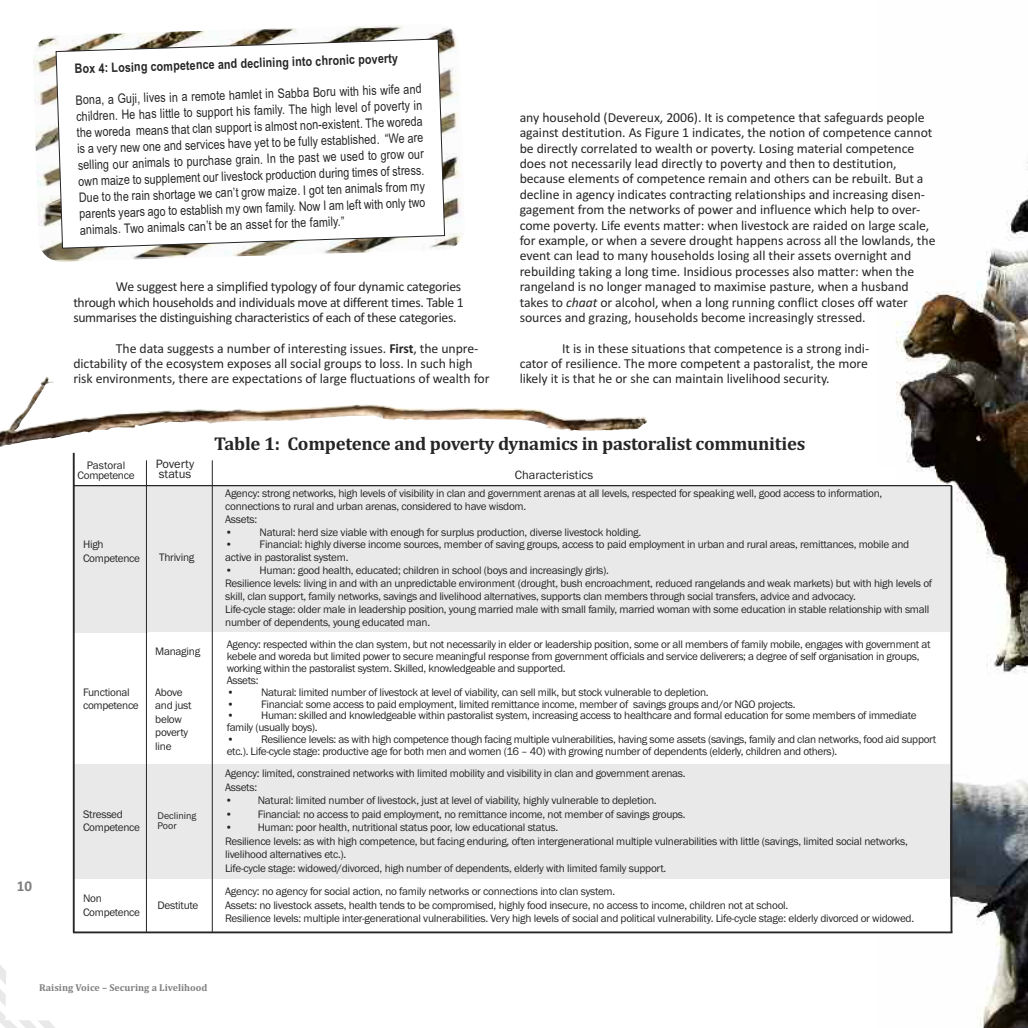
<style>
.page{position:relative;width:1028px;height:1028px;background:#fff}
.page>*{position:absolute;margin:0;border:0;box-sizing:border-box;transform-origin:0 0}
.t1{font:700 18.75px "Cambria";letter-spacing:-.015em;color:#272627}
.t2{font:700 15px "Calibri";color:#7d7d7d}
.t3{font:13.75px/15.4px "Calibri";letter-spacing:-.005em;color:#272627}
.t4{font:13.75px/15.4px "Calibri";letter-spacing:-.025em;color:#272627}
.t5{font:13.12px/16.2px "Arial Narrow";color:#272627;text-align:justify}
.t6{font:700 13.12px "Arial Narrow";color:#272627}
.t7{font:12.5px/10px "Franklin Gothic";color:#272627}
.t8{font:11.25px/13.5px "Franklin Gothic";letter-spacing:-.025em;color:#272627}
.t9{font:700 10px "Cambria";color:#828182}
.t10{font:10px/10px "Franklin Gothic";color:#272627}
.s1{font-weight:700}
.s2{font-style:italic}
</style>
<div class="page">
<svg style="left:0;top:965px;width:55px;height:63px"></svg>
<div style="left:74px;top:486px;width:74px;height:146px;background:#e9e9e9"></div>
<div style="left:147px;top:485px;width:66px;height:146px;background:#e9e9e9"></div>
<div style="left:74px;top:764px;width:73px;height:115px;background:#e9e9e9"></div>
<div style="left:145px;top:763px;width:68px;height:116px;background:#e9e9e9"></div>
<img style="left:877px;top:161px;width:151px;height:867px">
<img style="left:33px;top:25px;width:429px;height:237px">
<svg style="left:55px;top:38px;width:390px;height:211px"></svg>
<div style="left:212px;top:466px;width:683px;height:19px;background:#fff"></div>
<hr style="left:73px;top:453px;width:2px;height:479px;background:#272627">
<hr style="left:146px;top:460px;width:1px;height:472px;background:#272627">
<img style="left:0;top:376px;width:181px;height:79px">
<div style="left:213px;top:485px;width:737px;height:147px;background:#e9e9e9"></div>
<div style="left:214px;top:634px;width:736px;height:129px;background:#fff"></div>
<div style="left:213px;top:763px;width:737px;height:116px;background:#e9e9e9"></div>
<hr style="left:73px;top:485px;width:878px;height:1px;background:#272627">
<div style="left:213px;top:879px;width:737px;height:53px;background:#fff"></div>
<hr style="left:950px;top:486px;width:2px;height:446px;background:#272627">
<hr style="left:73px;top:931px;width:879px;height:2px;background:#272627">
<hr style="left:212px;top:460px;width:1px;height:472px;background:#272627">
<h2 class="t2" style="left:17px;top:877px;width:17px">10</h2>
<p class="t6" style="left:74px;top:62px;width:325px;rotate:-2deg">Box 4: Losing competence and declining into chronic poverty</p>
<p class="t5" style="left:75px;top:92px;width:348px;rotate:-2deg">Bona, a Guji, lives in a remote hamlet in Sabba Boru with his wife and children. He has little to support his family. The high level of poverty in the woreda means that clan support is almost non-existent. The woreda is a very new one and services have yet to be fully established. “We are selling our animals to purchase grain. In the past we used to grow our own maize to supplement our livestock production during times of stress.<br>Due to the rain shortage we can’t grow maize. I got ten animals from my parents years ago to establish my own family. Now I am left with only two animals. Two animals can’t be an asset for the family.”</p>
<p class="t4" style="left:73px;top:279px;width:392px;text-indent:43px">We suggest here a simplified typology of four dynamic categories through which households and individuals move at different times. Table 1 summarises the distinguishing characteristics of each of these categories.</p>
<p class="t3" style="left:73px;top:340px;width:417px;text-indent:43px">The data suggests a number of interesting issues. <span class="s1">First</span>, the unpre&shy;dictability of the ecosystem exposes all social groups to loss. In such high risk environments, there are expectations of large fluctuations of wealth for</p>
<p class="t3" style="left:520px;top:109px;width:417px">any household (Devereux, 2006). It is competence that safeguards people against destitution. As Figure 1 indicates, the notion of competence cannot be directly correlated to wealth or poverty. Losing material competence does not necessarily lead directly to poverty and then to destitution, because elements of competence remain and others can be rebuilt. But a decline in agency indicates contracting relationships and increasing disen&shy;gagement from the networks of power and influence which help to over&shy;come poverty. Life events matter: when livestock are raided on large scale, for example, or when a severe drought happens across all the lowlands, the event can lead to many households losing all their assets overnight and rebuilding taking a long time. Insidious processes also matter: when the rangeland is no longer managed to maximise pasture, when a husband takes to <span class="s2">chaat</span> or alcohol, when a long running conflict closes off water sources and grazing, households become increasingly stressed.</p>
<p class="t3" style="left:520px;top:340px;width:351px;text-align:justify;text-indent:43px">It is in these situations that competence is a strong indi&shy;cator of resilience. The more competent a pastoralist, the more likely it is that he or she can maintain livelihood security.</p>
<h1 class="t1" style="left:214px;top:433px;width:592px">Table 1: Competence and poverty dynamics in pastoralist communities</h1>
<p class="t8" style="left:225px;top:486px;width:658px;line-height:12.9px">Agency: strong networks, high levels of visibility in clan and government arenas at all levels, respected for speaking well, good access to information, connections to rural and urban arenas, considered to have wisdom.<br>Assets:</p>
<p class="t8" style="left:225px;top:525px;width:417px">• Natural: herd size viable with enough for surplus production, diverse livestock holding.</p>
<p class="t8" style="left:225px;top:538px;width:685px;line-height:12.9px">• Financial: highly diverse income sources, member of saving groups, access to paid employment in urban and rural areas, remittances, mobile and active in pastoralist system.</p>
<p class="t8" style="left:225px;top:564px;width:708px;line-height:12.9px">• Human: good health, educated; children in school (boys and increasingly girls).<br>Resilience levels: living in and with an unpredictable environment (drought, bush encroachment, reduced rangelands and weak markets) but with high levels of skill, clan support, family networks, savings and livelihood alternatives, supports clan members through social transfers, advice and advocacy.<br>Life-cycle stage: older male in leadership position, young married male with small family, married woman with some education in stable relationship with small number of dependents, young educated man.</p>
<p class="t8" style="left:227px;top:638px;width:705px;line-height:11.9px">Agency: respected within the clan system, but not necessarily in elder or leadership position, some or all members of family mobile, engages with government at kebele and woreda but limited power to secure meaningful response from government officials and service deliverers; a degree of self organisation in groups, working within the pastoralist system. Skilled, knowledgeable and supported.<br>Assets:</p>
<p class="t8" style="left:227px;top:685px;width:483px">• Natural: limited number of livestock at level of viability, can sell milk, but stock vulnerable to depletion.</p>
<p class="t8" style="left:227px;top:697px;width:570px">• Financial: some access to paid employment, limited remittance income, member of savings groups and/or NGO projects.</p>
<p class="t8" style="left:227px;top:709px;width:691px;line-height:11.9px">• Human: skilled and knowledgeable within pastoralist system, increasing access to healthcare and formal education for some members of immediate family (usually boys).</p>
<p class="t8" style="left:227px;top:733px;width:711px;line-height:11.9px">• Resilience levels: as with high competence though facing multiple vulnerabilities, having some assets (savings, family and clan networks, food aid support etc.). Life-cycle stage: productive age for both men and women (16 – 40) with growing number of dependents (elderly, children and others).</p>
<p class="t8" style="left:225px;top:766px;width:462px">Agency: limited, constrained networks with limited mobility and visibility in clan and government arenas.<br>Assets:</p>
<p class="t8" style="left:225px;top:793px;width:433px">• Natural: limited number of livestock, just at level of viability, highly vulnerable to depletion.</p>
<p class="t8" style="left:225px;top:807px;width:462px">• Financial: no access to paid employment, no remittance income, not member of savings groups.</p>
<p class="t8" style="left:225px;top:820px;width:684px">• Human: poor health, nutritional status poor, low educational status.<br>Resilience levels: as with high competence, but facing enduring, often intergenerational multiple vulnerabilities with little (savings, limited social networks, livelihood alternatives etc.).<br>Life-cycle stage: widowed/divorced, high number of dependents, elderly with limited family support.</p>
<p class="t8" style="left:225px;top:884px;width:690px">Agency: no agency for social action, no family networks or connections into clan system.<br>Assets: no livestock assets, health tends to be compromised, highly food insecure, no access to income, children not at school.<br>Resilience levels: multiple inter-generational vulnerabilities. Very high levels of social and political vulnerability. Life-cycle stage: elderly divorced or widowed.</p>
<p class="t8" style="left:78px;top:460px;width:59px;line-height:10px;text-align:center">Pastoral<br>Competence</p>
<p class="t7" style="left:156px;top:459px;width:40px">Poverty status</p>
<p class="t7" style="left:515px;top:470px;width:80px">Characteristics</p>
<p class="t8" style="left:83px;top:538px;width:59px">High<br>Competence</p>
<p class="t8" style="left:159px;top:550px;width:37px">Thriving</p>
<p class="t8" style="left:155px;top:644px;width:46px">Managing</p>
<p class="t8" style="left:155px;top:685px;width:38px">Above and just below poverty line</p>
<p class="t8" style="left:83px;top:685px;width:57px">Functional competence</p>
<p class="t8" style="left:83px;top:807px;width:59px">Stressed<br>Competence</p>
<p class="t10" style="left:157px;top:810px;width:40px">Declining<br>Poor</p>
<p class="t8" style="left:83px;top:891px;width:59px">Non<br>Competence</p>
<p class="t8" style="left:157px;top:898px;width:42px">Destitute</p>
<p class="t9" style="left:39px;top:981px;width:170px">Raising Voice – Securing a Livelihood</p>
</div>
